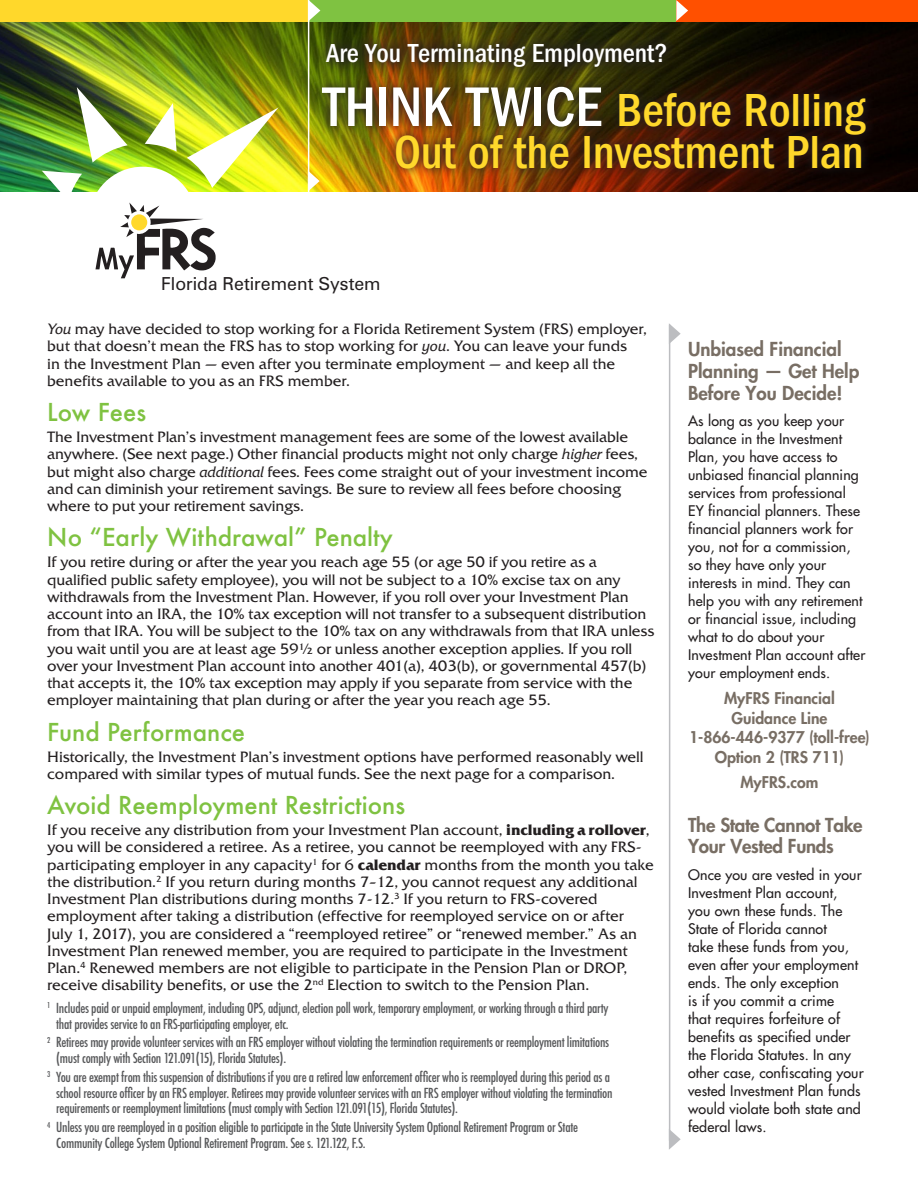
<style>
.page{position:relative;width:918px;height:1188px;background:#fff}
.page>*{position:absolute;margin:0;border:0;box-sizing:border-box;transform-origin:0 0}
.t1{font:500 condensed 48px "Franklin Gothic";letter-spacing:-.005em;color:#ffd82b}
.t2{font:500 condensed 27px "Franklin Gothic";color:#fff}
.t3{font:500 24px "Futura";color:#7fc241}
.t4{font:800 18.75px/21.8px "Futura";color:#786e64}
.t5{font:18px "Zurich BT";color:#231f20}
.t6{font:800 15.75px/19.5px "Futura";color:#786e64;text-align:center}
.t7{font:15px/17.2px "Friz Quadrata";letter-spacing:-.01em;color:#231f20}
.t8{font:14.25px/18px "Futura";letter-spacing:.01em;color:#231f20}
.t9{font:500 condensed 13.5px/15.8px "Futura";letter-spacing:-.02em;color:#57585a}
.s1{font-size:57.75px;color:#fff}
.s2{font-style:italic}
.s3{font-weight:700}
</style>
<div class="page">
<img style="left:0;top:21px;width:918px;height:171px">
<div style="left:0;top:0;width:309px;height:21px;background:#ffd82b"></div>
<div style="left:676px;top:0;width:242px;height:21px;background:#ff5000"></div>
<div style="left:309px;top:0;width:367px;height:21px;background:#7fc241"></div>
<hr style="left:308px;top:0;width:1px;height:224px;background:#fff">
<svg style="left:309px;top:0;width:11px;height:21px"></svg>
<svg style="left:676px;top:0;width:12px;height:21px"></svg>
<img style="left:16px;top:87px;width:558px;height:192px">
<svg style="left:386px;top:144px;width:486px;height:34px;background:#50270c"></svg>
<img style="left:312px;top:78px;width:564px;height:66px">
<svg style="left:314px;top:31px;width:364px;height:49px;background:#413a0b"></svg>
<hr style="left:669px;top:325px;width:1px;height:816px;background:#bcbdc0">
<svg style="left:669px;top:323px;width:12px;height:21px"></svg>
<svg style="left:669px;top:1129px;width:12px;height:21px"></svg>
<h2 class="t2" style="left:326px;top:38px;width:343px">Are You Terminating Employment?</h2>
<h1 class="t1" style="left:323px;top:83px;width:544px"><span class="s1">THINK TWICE</span> Before Rolling</h1>
<h1 class="t1" style="left:394px;top:125px;width:471px">Out of the Investment Plan</h1>
<p class="t5" style="left:161px;top:272px;width:221px">Florida Retirement System</p>
<p class="t7" style="left:47px;top:320px;width:601px"><span class="s2">You</span> may have decided to stop working for a Florida Retirement System (FRS) employer, but that doesn’t mean the FRS has to stop working for <span class="s2">you</span>. You can leave your funds<br>in the Investment Plan — even after you terminate employment — and keep all the benefits available to you as an FRS member.</p>
<h3 class="t3" style="left:47px;top:396px;width:100px">Low Fees</h3>
<p class="t7" style="left:47px;top:428px;width:602px">The Investment Plan’s investment management fees are some of the lowest available anywhere. (See next page.) Other financial products might not only charge <span class="s2">higher</span> fees, but might also charge <span class="s2">additional</span> fees. Fees come straight out of your investment income and can diminish your retirement savings. Be sure to review all fees before choosing where to put your retirement savings.</p>
<h3 class="t3" style="left:47px;top:521px;width:347px">No “Early Withdrawal” Penalty</h3>
<p class="t7" style="left:47px;top:553px;width:609px">If you retire during or after the year you reach age 55 (or age 50 if you retire as a qualified public safety employee), you will not be subject to a 10% excise tax on any withdrawals from the Investment Plan. However, if you roll over your Investment Plan account into an IRA, the 10% tax exception will not transfer to a subsequent distribution from that IRA. You will be subject to the 10% tax on any withdrawals from that IRA unless you wait until you are at least age 59½ or unless another exception applies. If you roll over your Investment Plan account into another 401(a), 403(b), or governmental 457(b) that accepts it, the 10% tax exception may apply if you separate from service with the employer maintaining that plan during or after the year you reach age 55.</p>
<h3 class="t3" style="left:47px;top:715px;width:199px">Fund Performance</h3>
<p class="t7" style="left:47px;top:748px;width:598px">Historically, the Investment Plan’s investment options have performed reasonably well compared with similar types of mutual funds. See the next page for a comparison.</p>
<h3 class="t3" style="left:47px;top:789px;width:359px">Avoid Reemployment Restrictions</h3>
<p class="t7" style="left:47px;top:821px;width:608px">If you receive any distribution from your Investment Plan account, <span class="s3">including a rollover</span>, you will be considered a retiree. As a retiree, you cannot be reemployed with any FRS&shy;participating employer in any capacity<sup>1</sup> for 6 <span class="s3">calendar</span> months from the month you take the distribution.<sup>2</sup> If you return during months 7–12, you cannot request any additional Investment Plan distributions during months 7-12.<sup>3</sup> If you return to FRS-covered employment after taking a distribution (effective for reemployed service on or after<br>July 1, 2017), you are considered a “reemployed retiree” or “renewed member.” As an Investment Plan renewed member, you are required to participate in the Investment Plan.<sup>4</sup> Renewed members are not eligible to participate in the Pension Plan or DROP, receive disability benefits, or use the 2<sup>nd</sup> Election to switch to the Pension Plan.</p>
<p class="t9" style="left:56px;top:1000px;width:554px;text-indent:-9px"><sup>1</sup> Includes paid or unpaid employment, including OPS, adjunct, election poll work, temporary employment, or working through a third party that provides service to an FRS-participating employer, etc.</p>
<p class="t9" style="left:56px;top:1035px;width:554px;text-indent:-9px"><sup>2</sup> Retirees may provide volunteer services with an FRS employer without violating the termination requirements or reemployment limitations (must comply with Section 121.091(15), Florida Statutes).</p>
<p class="t9" style="left:56px;top:1069px;width:558px;text-indent:-9px"><sup>3</sup> You are exempt from this suspension of distributions if you are a retired law enforcement officer who is reemployed during this period as a school resource officer by an FRS employer. Retirees may provide volunteer services with an FRS employer without violating the termination requirements or reemployment limitations (must comply with Section 121.091(15), Florida Statutes).</p>
<p class="t9" style="left:56px;top:1119px;width:523px;text-indent:-9px"><sup>4</sup> Unless you are reemployed in a position eligible to participate in the State University System Optional Retirement Program or State<br>Community College System Optional Retirement Program. See s. 121.122, F.S.</p>
<p class="t4" style="left:688px;top:338px;width:173px">Unbiased Financial<br>Planning — Get Help<br>Before You Decide!</p>
<p class="t8" style="left:688px;top:412px;width:179px">As long as you keep your balance in the Investment<br>Plan, you have access to unbiased financial planning services from professional<br>EY financial planners. These financial planners work for you, not for a commission, so they have only your interests in mind. They can help you with any retirement or financial issue, including what to do about your<br>Investment Plan account after your employment ends.</p>
<p class="t6" style="left:689px;top:689px;width:182px">MyFRS Financial<br>Guidance Line<br>1-866-446-9377 (toll-free)<br>Option 2 (TRS 711)</p>
<p class="t6" style="left:740px;top:772px;width:80px">MyFRS.com</p>
<p class="t4" style="left:688px;top:814px;width:176px">The State Cannot Take<br>Your Vested Funds</p>
<p class="t8" style="left:688px;top:865px;width:177px">Once you are vested in your<br>Investment Plan account,<br>you own these funds. The<br>State of Florida cannot<br>take these funds from you, even after your employment ends. The only exception<br>is if you commit a crime<br>that requires forfeiture of benefits as specified under the Florida Statutes. In any other case, confiscating your vested Investment Plan funds would violate both state and federal laws.</p>
</div>
